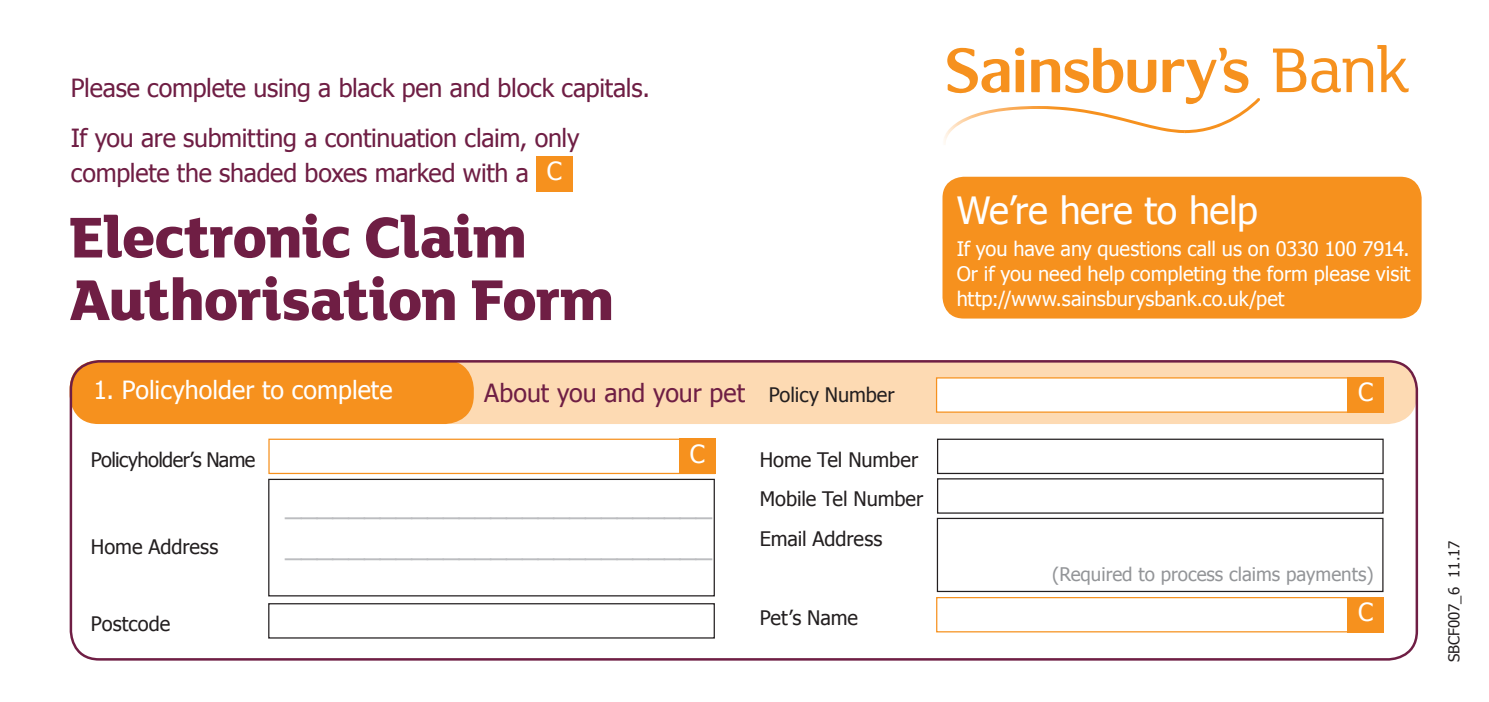
<style>
.page{position:relative;width:1489px;height:702px;background:#fff}
.page>*{position:absolute;margin:0;border:0;box-sizing:border-box;transform-origin:0 0}
.t1{font:800 62.5px/62.5px "Mary Ann";letter-spacing:-.01em;color:#6f1e44}
.t2{font:37.5px "Tahoma";letter-spacing:-.005em;color:#fff}
.t3{font:30px/40px "Tahoma";color:#bcbdc0}
.t4{font:25px/49.2px "Tahoma";letter-spacing:-.01em;color:#6f1e44}
.t5{font:25px "Tahoma";color:#fff}
.t6{font:20px/25px "Tahoma";color:#fff;text-align:justify}
.t7{font:20px/39.5px "Tahoma";letter-spacing:-.005em;color:#231f20}
.t8{font:20px "Tahoma";letter-spacing:-.03em;color:#231f20}
.t9{font:18.75px "Tahoma";color:#939598}
.t10{font:15px "Tahoma";color:#231f20}
.s1{color:#fff}
.s2{font-size:20px;color:#231f20}
</style>
<div class="page">
<div style="left:425px;top:361px;width:990px;height:62px;background:#fddab3;border-radius:27px"></div>
<div style="left:424px;top:360px;width:992px;height:64px;border:2px solid #fddab3;border-radius:27px"></div>
<div style="left:71px;top:361px;width:401px;height:62px;background:#f6911e;border-radius:27px"></div>
<div style="left:70px;top:360px;width:404px;height:64px;border:2px solid #f6911e;border-radius:27px"></div>
<div style="left:536px;top:156px;width:36px;height:35px;background:#f6911e"></div>
<div style="left:268px;top:438px;width:447px;height:36px;background:#fff;border:1px solid #f6911e"></div>
<div style="left:268px;top:478px;width:447px;height:118px;border:1px solid #231f20"></div>
<div style="left:268px;top:603px;width:447px;height:35px;border:1px solid #231f20"></div>
<div style="left:936px;top:438px;width:447px;height:36px;border:1px solid #231f20"></div>
<div style="left:936px;top:478px;width:447px;height:35px;border:1px solid #231f20"></div>
<div style="left:936px;top:597px;width:446px;height:35px;background:#fff;border:1px solid #f6911e"></div>
<div style="left:1347px;top:597px;width:36px;height:35px;background:#f6911e"></div>
<div style="left:935px;top:377px;width:447px;height:36px;background:#fff;border:1px solid #f6911e"></div>
<div style="left:1347px;top:377px;width:36px;height:36px;background:#f6911e"></div>
<div style="left:679px;top:438px;width:36px;height:36px;background:#f6911e"></div>
<div style="left:942px;top:177px;width:479px;height:141px;background:#f6911e;border-radius:21px"></div>
<svg style="left:947px;top:48px;width:313px;height:85px"></svg>
<svg style="left:1273px;top:45px;width:135px;height:48px"></svg>
<div style="left:936px;top:518px;width:447px;height:74px;border:1px solid #231f20"></div>
<div style="left:70px;top:360px;width:1347px;height:300px;border:2px solid #6f1e44;border-radius:28px"></div>
<p class="t4" style="left:71px;top:62px;width:580px">Please complete using a black pen and block capitals.<br>If you are submitting a continuation claim, only</p>
<p class="t4" style="left:71px;top:147px;width:492px">complete the shaded boxes marked with a <span class="s1">C</span></p>
<h1 class="t1" style="left:70px;top:203px;width:545px">Electronic Claim<br>Authorisation Form</h1>
<p class="t5" style="left:93px;top:373px;width:300px">1. Policyholder to complete</p>
<p class="t4" style="left:484px;top:367px;width:412px">About you and your pet <span class="s2">Policy Number</span></p>
<p class="t8" style="left:91px;top:446px;width:166px">Policyholder’s Name</p>
<p class="t7" style="left:91px;top:526px;width:129px">Home Address</p>
<p class="t5" style="left:689px;top:436px;width:17px">C</p>
<p class="t3" style="left:285px;top:483px;width:428px">___________________________ ___________________________</p>
<p class="t7" style="left:759px;top:438px;width:165px">Home Tel Number<br>Mobile Tel Number<br>Email Address</p>
<h2 class="t2" style="left:956px;top:185px;width:303px">We’re here to help</h2>
<p class="t6" style="left:956px;top:235px;width:455px">If you have any questions call us on 0330 100 7914.<br>Or if you need help completing the form please visit http://www.sainsburysbank.co.uk/pet</p>
<p class="t5" style="left:1357px;top:375px;width:17px">C</p>
<p class="t9" style="left:1052px;top:562px;width:323px">(Required to process claims payments)</p>
<p class="t7" style="left:91px;top:603px;width:81px">Postcode</p>
<p class="t7" style="left:759px;top:597px;width:100px">Pet’s Name</p>
<p class="t5" style="left:1358px;top:595px;width:17px">C</p>
<p class="t10" style="left:1443px;top:662px;width:123px;rotate:-90deg">SBCF007_6 11.17</p>
</div>
